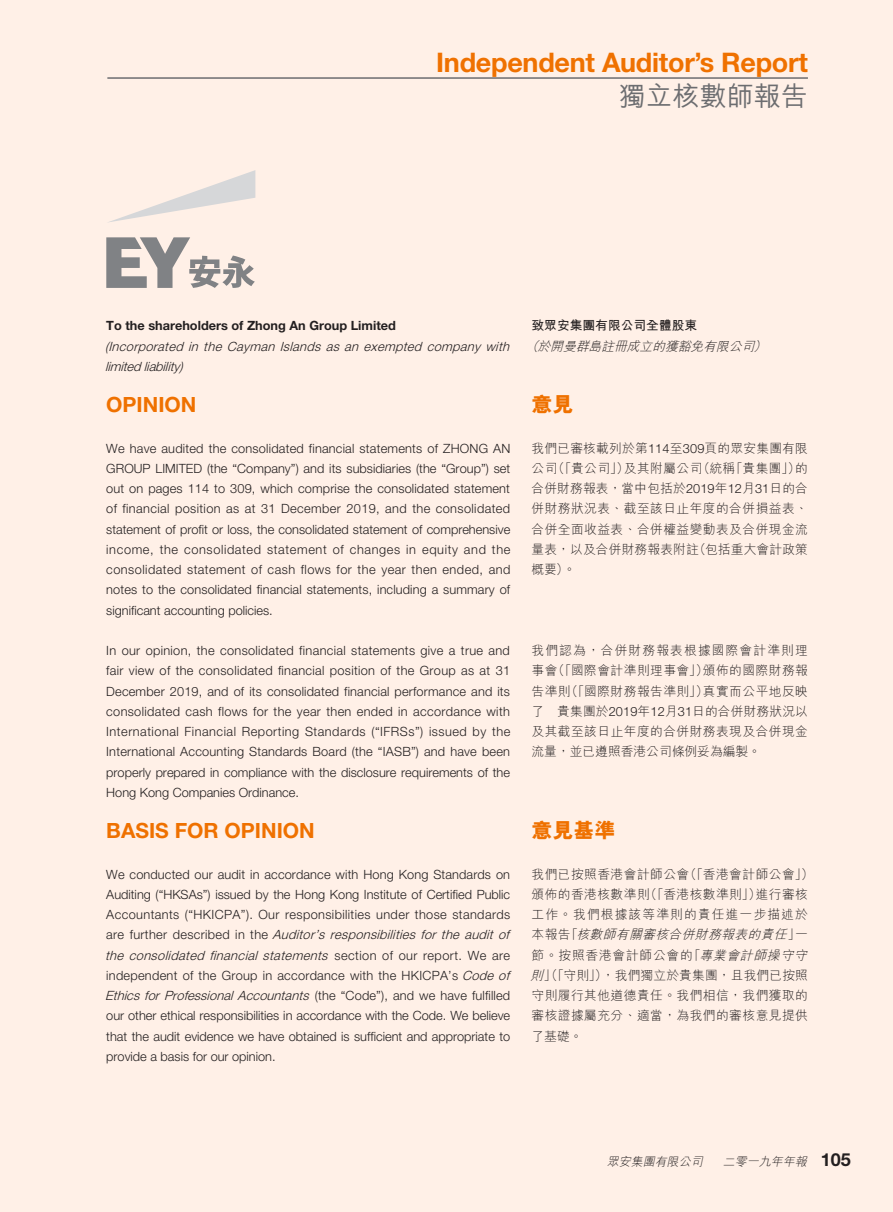
<style>
.page{position:relative;width:893px;height:1212px;background:#fff0e7}
.page>*{position:absolute;margin:0;border:0;box-sizing:border-box;transform-origin:0 0}
.t1{font:700 27px "Helvetica Neue LT Std";letter-spacing:-.01em;color:#ef7100}
.t2{font:500 27px "M Hei HK";color:#6c6d70}
.t3{font:700 21px "Helvetica Neue LT Std";color:#ef7100}
.t4{font:800 21px "M Hei HK";color:#ef7100}
.t5{font:300 12.75px/20.2px "Helvetica Neue LT Std";color:#231f20;text-align:justify}
.t6{font:300 12.75px/20.2px "M Hei HK";letter-spacing:.035em;color:#231f20;text-align:justify}
.t7{font:italic 300 12.75px/20.2px "Helvetica Neue LT Std";color:#231f20}
.t8{font:700 12.75px "Helvetica Neue LT Std";color:#231f20}
.t9{font:italic 300 12.75px "M Hei HK";color:#231f20}
.t10{font:700 12.75px "M Hei HK";color:#231f20}
.t11{font:italic 300 12px "M Hei HK";color:#231f20}
.s1{font-style:italic}
.s2{font-family:"Helvetica Neue LT Std"}
.s3{font-family:"Helvetica Neue LT Std";font-weight:700;font-style:normal;font-size:18px}
</style>
<div class="page">
<hr style="left:107px;top:77px;width:701px;height:2px;background:#6c6d70">
<svg style="left:106px;top:237px;width:149px;height:51px"></svg>
<svg style="left:108px;top:170px;width:147px;height:53px"></svg>
<h1 class="t1" style="left:436px;top:46px;width:373px">Independent Auditor’s Report</h1>
<h1 class="t2" style="left:619px;top:77px;width:190px">獨立核數師報告</h1>
<p class="t8" style="left:106px;top:318px;width:291px">To the shareholders of Zhong An Group Limited</p>
<p class="t7" style="left:105px;top:336px;width:410px">(Incorporated in the Cayman Islands as an exempted company with limitedliability)</p>
<h2 class="t3" style="left:106px;top:392px;width:92px">OPINION</h2>
<p class="t5" style="left:106px;top:438px;width:406px">We have audited the consolidated financial statements of ZHONG AN GROUP LIMITED (the “Company”) and its subsidiaries (the “Group”) set out on pages 114 to 309, which comprise the consolidated statement of financial position as at 31 December 2019, and the consolidated statement of profit or loss, the consolidated statement of comprehensive income, the consolidated statement of changes in equity and the consolidated statement of cash flows for the year then ended, and notes to the consolidated financial statements, including a summary of significant accounting policies.</p>
<p class="t5" style="left:106px;top:640px;width:405px">In our opinion, the consolidated financial statements give a true and fair view of the consolidated financial position of the Group as at 31<br>December 2019, and of its consolidated financial performance and its consolidated cash flows for the year then ended in accordance with International Financial Reporting Standards (“IFRSs”) issued by the International Accounting Standards Board (the “IASB”) and have been properly prepared in compliance with the disclosure requirements of the Hong Kong Companies Ordinance.</p>
<h2 class="t3" style="left:106px;top:818px;width:210px">BASIS FOR OPINION</h2>
<p class="t5" style="left:105px;top:864px;width:409px;text-align:left">We conducted our audit in accordance with Hong Kong Standards on Auditing (“HKSAs”) issued by the Hong Kong Institute of Certified Public Accountants (“HKICPA”). Our responsibilities under those standards a r e f u r t h e r d e s c r i b e d i n t h e <span class="s1">Auditor’s responsibilities for the audit of the consolidated financial statements</span> s e c t i o n o f o u r r e p o r t . W e a r e independent of the Group in accordance with the HKICPA’s <span class="s1">Code of Ethics for Professional Accountants</span> ( t h e “ C o d e ” ) , a n d w e h a v e f u l f i l l e d our other ethical responsibilities in accordance with the Code. We believe that the audit evidence we have obtained is sufficient and appropriate to provide a basis for our opinion.</p>
<p class="t10" style="left:531px;top:316px;width:167px">致眾安集團有限公司全體股東</p>
<p class="t9" style="left:526px;top:337px;width:246px">（於開曼群島註冊成立的獲豁免有限公司）</p>
<h2 class="t4" style="left:531px;top:390px;width:43px">意見</h2>
<p class="t6" style="left:531px;top:437px;width:278px">我們已審核載列於第<span class="s2">114</span>至<span class="s2">309</span>頁的眾安集團有限公司（「貴公司」）及其附屬公司（統稱「貴集團」）的合併財務報表，當中包括於<span class="s2">2019</span>年<span class="s2">12</span>月<span class="s2">31</span>日的合併財務狀況表、截至該日止年度的合併損益表、合併全面收益表、合併權益變動表及合併現金流量表，以及合併財務報表附註（包括重大會計政策概要）。</p>
<p class="t6" style="left:531px;top:640px;width:278px">我們認為，合併財務報表根據國際會計準則理事會（「國際會計準則理事會」）頒佈的國際財務報告準則（「國際財務報告準則」）真實而公平地反映了　貴集團於<span class="s2">2019</span>年<span class="s2">12</span>月<span class="s2">31</span>日的合併財務狀況以及其截至該日止年度的合併財務表現及合併現金流量，並已遵照香港公司條例妥為編製。</p>
<h2 class="t4" style="left:531px;top:816px;width:85px">意見基準</h2>
<p class="t6" style="left:530px;top:863px;width:285px;text-align:left">我們已按照香港會計師公會（「香港會計師公會」）頒佈的香港核數準則（「香港核數準則」）進行審核工作。我們根據該等準則的責任進一步描述於本報告「<span class="s1">核數師有關審核合併財務報表的責任</span>」一節。按照香港會計師公會的「<span class="s1">專業會計師操守守則</span>」（「守則」），我們獨立於貴集團，且我們已按照守則履行其他道德責任。我們相信，我們獲取的審核證據屬充分、適當，為我們的審核意見提供了基礎。</p>
<p class="t11" style="left:607px;top:1153px;width:101px">眾安集團有限公司</p>
<p class="t11" style="left:723px;top:1153px;width:129px">二零一九年年報 <span class="s3">1 05</span></p>
</div>
